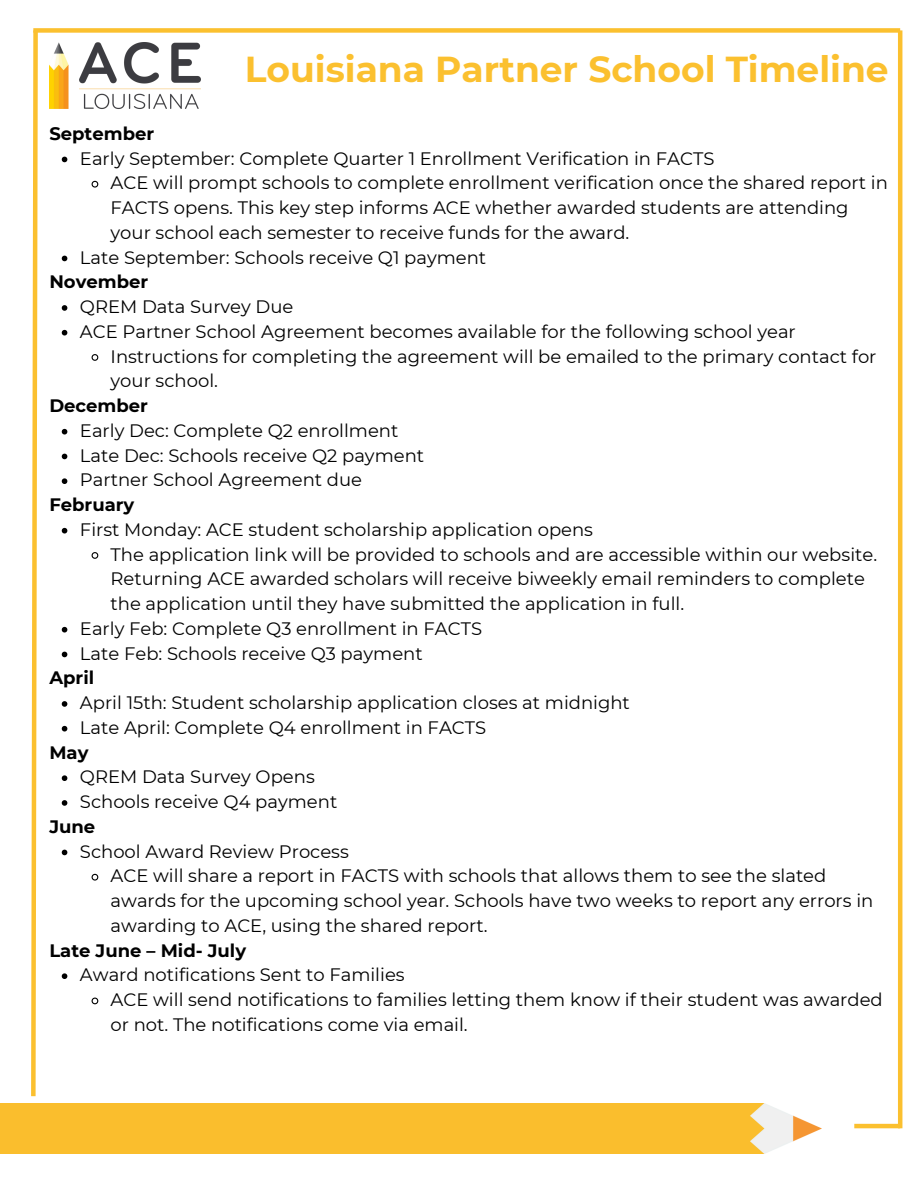
<style>
.page{position:relative;width:918px;height:1188px;background:#fff}
.page>*{position:absolute;margin:0;border:0;box-sizing:border-box;transform-origin:0 0}
.t1{font:700 36px "Montserrat";color:#fbc02f}
.t2{font:18px/24.8px "Montserrat";color:#000}
.t3{font:700 18px "Montserrat";color:#000}
</style>
<div class="page">
<img style="left:0;top:1103px;width:822px;height:51px">
<svg style="left:31px;top:33px;width:7px;height:1064px"></svg>
<hr style="left:898px;top:30px;width:4px;height:1098px;background:#fbc02f">
<div style="left:33px;top:28px;width:867px;height:5px;background:#fbc02f"></div>
<svg style="left:62px;top:157px;width:5px;height:5px"></svg>
<svg style="left:91px;top:180px;width:8px;height:8px"></svg>
<svg style="left:62px;top:256px;width:5px;height:5px"></svg>
<svg style="left:62px;top:305px;width:5px;height:6px"></svg>
<svg style="left:62px;top:330px;width:5px;height:6px"></svg>
<svg style="left:91px;top:354px;width:8px;height:7px"></svg>
<svg style="left:62px;top:429px;width:5px;height:6px"></svg>
<svg style="left:62px;top:454px;width:5px;height:5px"></svg>
<svg style="left:62px;top:478px;width:5px;height:6px"></svg>
<svg style="left:62px;top:528px;width:5px;height:6px"></svg>
<svg style="left:91px;top:552px;width:8px;height:7px"></svg>
<svg style="left:62px;top:627px;width:5px;height:6px"></svg>
<svg style="left:62px;top:652px;width:5px;height:5px"></svg>
<svg style="left:62px;top:701px;width:5px;height:6px"></svg>
<svg style="left:62px;top:726px;width:5px;height:6px"></svg>
<svg style="left:62px;top:775px;width:5px;height:6px"></svg>
<svg style="left:62px;top:800px;width:5px;height:6px"></svg>
<svg style="left:62px;top:850px;width:5px;height:5px"></svg>
<svg style="left:91px;top:873px;width:8px;height:8px"></svg>
<svg style="left:62px;top:973px;width:5px;height:6px"></svg>
<svg style="left:91px;top:997px;width:8px;height:8px"></svg>
<img style="left:49px;top:43px;width:151px;height:66px">
<hr style="left:854px;top:1124px;width:46px;height:4px;background:#fbc02f">
<p class="t1" style="left:245px;top:47px;width:645px">Louisiana Partner School Timeline</p>
<p class="t3" style="left:49px;top:122px;width:106px">September</p>
<p class="t2" style="left:80px;top:146px;width:636px">Early September: Complete Quarter 1 Enrollment Verification in FACTS</p>
<p class="t2" style="left:111px;top:170px;width:779px">ACE will prompt schools to complete enrollment verification once the shared report in<br>FACTS opens. This key step informs ACE whether awarded students are attending your school each semester to receive funds for the award.</p>
<p class="t2" style="left:80px;top:245px;width:408px">Late September: Schools receive Q1 payment</p>
<h1 class="t3" style="left:49px;top:271px;width:100px">November</h1>
<h2 class="t2" style="left:80px;top:294px;width:215px">QREM Data Survey Due</h2>
<p class="t2" style="left:80px;top:319px;width:717px">ACE Partner School Agreement becomes available for the following school year</p>
<p class="t2" style="left:111px;top:344px;width:767px">Instructions for completing the agreement will be emailed to the primary contact for your school.</p>
<p class="t3" style="left:49px;top:395px;width:100px">December</p>
<h2 class="t2" style="left:80px;top:418px;width:320px">Early Dec: Complete Q2 enrollment</h2>
<p class="t2" style="left:80px;top:443px;width:346px">Late Dec: Schools receive Q2 payment</p>
<p class="t2" style="left:80px;top:467px;width:284px">Partner School Agreement due</p>
<p class="t3" style="left:49px;top:494px;width:87px">February</p>
<h2 class="t2" style="left:80px;top:517px;width:515px">First Monday: ACE student scholarship application opens</h2>
<p class="t2" style="left:111px;top:542px;width:768px">The application link will be provided to schools and are accessible within our website.<br>Returning ACE awarded scholars will receive biweekly email reminders to complete the application until they have submitted the application in full.</p>
<p class="t2" style="left:80px;top:616px;width:404px">Early Feb: Complete Q3 enrollment in FACTS</p>
<p class="t2" style="left:80px;top:641px;width:344px">Late Feb: Schools receive Q3 payment</p>
<h2 class="t3" style="left:49px;top:667px;width:46px">April</h2>
<p class="t2" style="left:80px;top:690px;width:551px">April 15th: Student scholarship application closes at midnight</p>
<p class="t2" style="left:80px;top:715px;width:408px">Late April: Complete Q4 enrollment in FACTS</p>
<p class="t3" style="left:49px;top:741px;width:41px">May</p>
<p class="t2" style="left:80px;top:764px;width:236px">QREM Data Survey Opens</p>
<h2 class="t2" style="left:80px;top:789px;width:259px">Schools receive Q4 payment</h2>
<p class="t3" style="left:49px;top:815px;width:47px">June</p>
<p class="t2" style="left:80px;top:839px;width:270px">School Award Review Process</p>
<h2 class="t2" style="left:111px;top:863px;width:764px">ACE will share a report in FACTS with schools that allows them to see the slated awards for the upcoming school year. Schools have two weeks to report any errors in awarding to ACE, using the shared report.</h2>
<p class="t3" style="left:49px;top:939px;width:198px">Late June – Mid- July</p>
<p class="t2" style="left:80px;top:962px;width:326px">Award notifications Sent to Families</p>
<h2 class="t2" style="left:111px;top:987px;width:774px">ACE will send notifications to families letting them know if their student was awarded or not. The notifications come via email.</h2>
</div>
